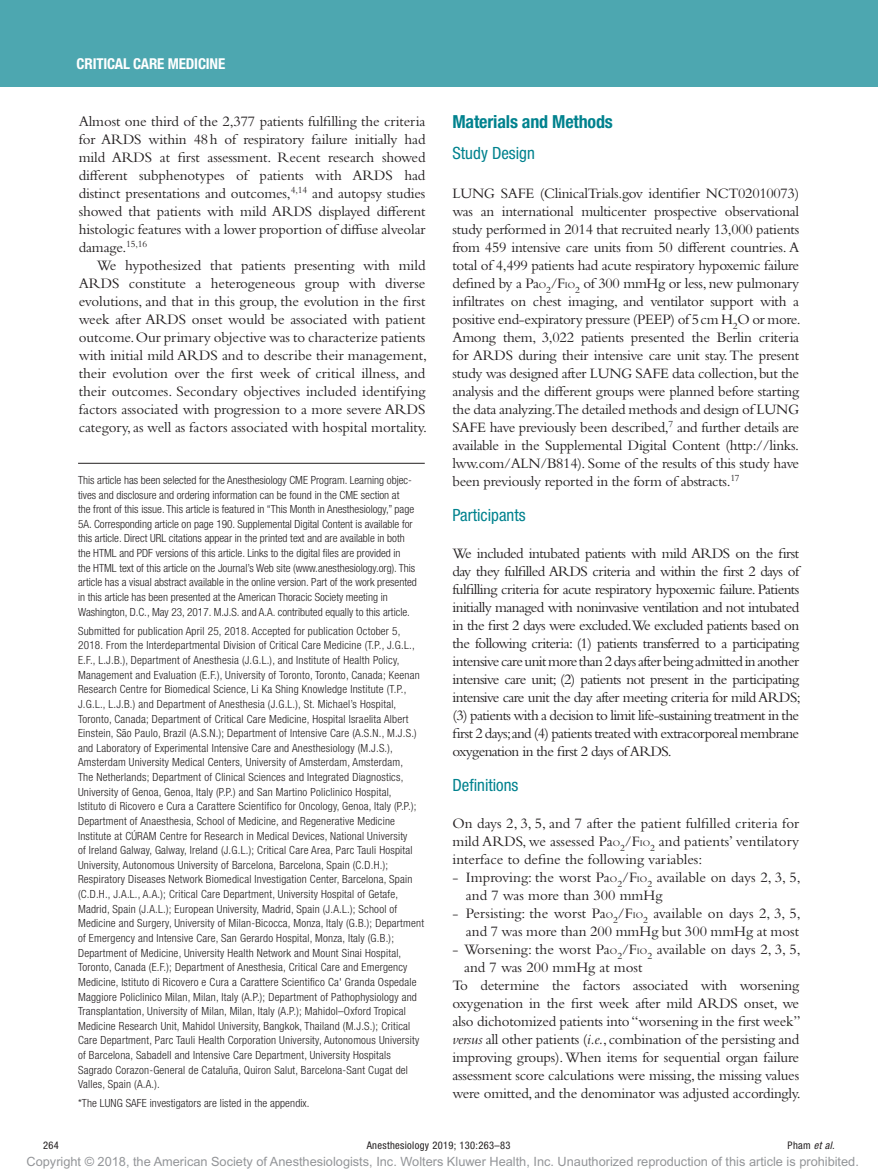
<style>
.page{position:relative;width:878px;height:1175px;background:#fff}
.page>*{position:absolute;margin:0;border:0;box-sizing:border-box;transform-origin:0 0}
.t1{font:700 condensed 18px "Helvetica Neue LT Std";letter-spacing:-.01em;color:#00828e}
.t2{font:condensed 16.8px "Helvetica Neue LT Std";color:#00828e}
.t3{font:15px/18px "Bembo Std";letter-spacing:-.015em;color:#231f20;text-align:justify}
.t4{font:700 condensed 15px "Helvetica Neue LT Std";letter-spacing:-.01em;color:#fff}
.t5{font:12.75px "Arial MT Std";color:#939598}
.t6{font:300 condensed 11.25px/14.5px "Helvetica Neue LT Std";letter-spacing:.02em;color:#231f20}
.t7{font:300 condensed 11.25px/14.7px "Helvetica Neue LT Std";color:#231f20}
.t8{font:condensed 10.5px "Helvetica Neue LT Std";letter-spacing:.03em;color:#231f20}
.t9{font:italic condensed 10.5px "Helvetica Neue LT Std";color:#231f20}
.s1{font-size:9px}
.s2{font-style:italic}
.s3{font-style:normal}
</style>
<div class="page">
<div style="left:0;top:0;width:878px;height:86px;background:#4da7b0"></div>
<hr style="left:78px;top:463px;width:347px;height:1px;background:#231f20">
<p class="t4" style="left:77px;top:54px;width:150px">Critical Care Medicine</p>
<p class="t3" style="left:79px;top:112px;width:348px">Almost one third of the 2,377 patients fulfilling the criteria for ARDS within 48h of respiratory failure initially had mild ARDS at first assessment. Recent research showed different subphenotypes of patients with ARDS had distinct presentations and outcomes,<sup>4,14</sup> and autopsy studies showed that patients with mild ARDS displayed different histologic features with a lower proportion of diffuse alveolar damage.<sup>15,16</sup></p>
<p class="t3" style="left:79px;top:256px;width:350px;text-indent:18px">We hypothesized that patients presenting with mild ARDS constitute a heterogeneous group with diverse evolutions, and that in this group, the evolution in the first week after ARDS onset would be associated with patient outcome. Our primary objective was to characterize patients with initial mild ARDS and to describe their management, their evolution over the first week of critical illness, and their outcomes. Secondary objectives included identifying factors associated with progression to a more severe ARDS category, as well as factors associated with hospital mortality.</p>
<p class="t7" style="left:78px;top:472px;width:340px">This article has been selected for the Anesthesiology CME Program. Learning objec&shy;tives and disclosure and ordering information can be found in the CME section at<br>the front of this issue. This article is featured in “This Month in Anesthesiology,” page 5A. Corresponding article on page 190. Supplemental Digital Content is available for this article. Direct URL citations appear in the printed text and are available in both the HTML and PDF versions of this article. Links to the digital files are provided in<br>the HTML text of this article on the Journal’s Web site (www.anesthesiology.org). This article has a visual abstract available in the online version. Part of the work presented in this article has been presented at the American Thoracic Society meeting in Washington, D.C., May 23, 2017. M.J.S. and A.A. contributed equally to this article.</p>
<p class="t6" style="left:78px;top:623px;width:347px">Submitted for publication April 25, 2018. Accepted for publication October 5, 2018. From the Interdepartmental Division of Critical Care Medicine (T.P., J.G.L., E.F., L.J.B.), Department of Anesthesia (J.G.L.), and Institute of Health Policy, Management and Evaluation (E.F.), University of Toronto, Toronto, Canada; Keenan Research Centre for Biomedical Science, Li Ka Shing Knowledge Institute (T.P., J.G.L., L.J.B.) and Department of Anesthesia (J.G.L.), St. Michael’s Hospital, Toronto, Canada; Department of Critical Care Medicine, Hospital Israelita Albert Einstein, São Paulo, Brazil (A.S.N.); Department of Intensive Care (A.S.N., M.J.S.) and Laboratory of Experimental Intensive Care and Anesthesiology (M.J.S.), Amsterdam University Medical Centers, University of Amsterdam, Amsterdam,<br>The Netherlands; Department of Clinical Sciences and Integrated Diagnostics, University of Genoa, Genoa, Italy (P.P.) and San Martino Policlinico Hospital,<br>Istituto di Ricovero e Cura a Carattere Scientifico for Oncology, Genoa, Italy (P.P.); Department of Anaesthesia, School of Medicine, and Regenerative Medicine Institute at CÚRAM Centre for Research in Medical Devices, National University<br>of Ireland Galway, Galway, Ireland (J.G.L.); Critical Care Area, Parc Tauli Hospital University, Autonomous University of Barcelona, Barcelona, Spain (C.D.H.); Respiratory Diseases Network Biomedical Investigation Center, Barcelona, Spain (C.D.H., J.A.L., A.A.); Critical Care Department, University Hospital of Getafe, Madrid, Spain (J.A.L.); European University, Madrid, Spain (J.A.L.); School of Medicine and Surgery, University of Milan-Bicocca, Monza, Italy (G.B.); Department of Emergency and Intensive Care, San Gerardo Hospital, Monza, Italy (G.B.); Department of Medicine, University Health Network and Mount Sinai Hospital, Toronto, Canada (E.F.); Department of Anesthesia, Critical Care and Emergency Medicine, Istituto di Ricovero e Cura a Carattere Scientifico Ca' Granda Ospedale Maggiore Policlinico Milan, Milan, Italy (A.P.); Department of Pathophysiology and Transplantation, University of Milan, Milan, Italy (A.P.); Mahidol–Oxford Tropical Medicine Research Unit, Mahidol University, Bangkok, Thailand (M.J.S.); Critical Care Department, Parc Tauli Health Corporation University, Autonomous University of Barcelona, Sabadell and Intensive Care Department, University Hospitals Sagrado Corazon-General de Cataluña, Quiron Salut, Barcelona-Sant Cugat del Valles, Spain (A.A.).</p>
<p class="t6" style="left:78px;top:1096px;width:233px">*The LUNG SAFE investigators are listed in the appendix.</p>
<p class="t1" style="left:452px;top:111px;width:162px">Materials and Methods</p>
<p class="t2" style="left:452px;top:143px;width:84px">Study Design</p>
<p class="t3" style="left:452px;top:184px;width:349px">LUNG SAFE (ClinicalTrials.gov identifier NCT02010073) was an international multicenter prospective observational study performed in 2014 that recruited nearly 13,000 patients from 459 intensive care units from 50 different countries. A total of 4,499 patients had acute respiratory hypoxemic failure defined by a Pa<span class="s1">O</span><sub>2</sub>/F<span class="s1">IO</span><sub>2</sub> of 300 mmHg or less, new pulmonary infiltrates on chest imaging, and ventilator support with a positive end-expiratory pressure (PEEP) of 5cm H<sub>2</sub>O or more.<br>Among them, 3,022 patients presented the Berlin criteria for ARDS during their intensive care unit stay. The present study was designed after LUNG SAFE data collection, but the analysis and the different groups were planned before starting the data analyzing.The detailed methods and design of LUNG SAFE have previously been described,<sup>7</sup> and further details are available in the Supplemental Digital Content (http://links. lww.com/ALN/B814). Some of the results of this study have been previously reported in the form of abstracts.<sup>17</sup></p>
<p class="t2" style="left:452px;top:505px;width:75px">Participants</p>
<p class="t3" style="left:452px;top:544px;width:349px">We included intubated patients with mild ARDS on the first day they fulfilled ARDS criteria and within the first 2 days of fulfilling criteria for acute respiratory hypoxemic failure. Patients initially managed with noninvasive ventilation and not intubated in the first 2 days were excluded.We excluded patients based on the following criteria: (1) patients transferred to a participating intensive care unit more than 2 days after being admitted in another intensive care unit; (2) patients not present in the participating intensive care unit the day after meeting criteria for mild ARDS; (3) patients with a decision to limit life-sustaining treatment in the first 2 days;and (4) patients treated with extracorporeal membrane oxygenation in the first 2 days of ARDS.</p>
<p class="t2" style="left:452px;top:775px;width:67px">Definitions</p>
<p class="t3" style="left:452px;top:814px;width:348px">On days 2, 3, 5, and 7 after the patient fulfilled criteria for mild ARDS, we assessed Pa<span class="s1">O</span><sub>2</sub>/F<span class="s1">IO</span><sub>2</sub> and patients’ ventilatory interface to define the following variables:</p>
<p class="t3" style="left:466px;top:868px;width:336px;text-indent:-13px">- Improving: the worst Pa<span class="s1">O</span><sub>2</sub>/F<span class="s1">IO</span><sub>2</sub> available on days 2, 3, 5, and 7 was more than 300 mmHg</p>
<p class="t3" style="left:452px;top:904px;width:350px;text-align:right">- Persisting: the worst Pa<span class="s1">O</span><sub>2</sub>/F<span class="s1">IO</span><sub>2</sub> available on days 2, 3, 5, and 7 was more than 200 mmHg but 300 mmHg at most</p>
<p class="t3" style="left:452px;top:940px;width:350px">- Worsening: the worst Pa<span class="s1">O</span><sub>2</sub>/F<span class="s1">IO</span><sub>2</sub> available on days 2, 3, 5,</p>
<p class="t3" style="left:464px;top:958px;width:180px">and 7 was 200 mmHg at most</p>
<p class="t3" style="left:452px;top:976px;width:348px">To determine the factors associated with worsening</p>
<p class="t3" style="left:452px;top:994px;width:348px">oxygenation in the first week after mild ARDS onset, we</p>
<p class="t3" style="left:452px;top:1012px;width:349px">also dichotomized patients into “worsening in the first week”</p>
<p class="t3" style="left:452px;top:1030px;width:348px"><span class="s2">versus</span> all other patients (<span class="s2">i.e.</span>, combination of the persisting and</p>
<p class="t3" style="left:452px;top:1048px;width:348px">improving groups). When items for sequential organ failure</p>
<p class="t3" style="left:452px;top:1066px;width:348px">assessment score calculations were missing, the missing values</p>
<p class="t3" style="left:452px;top:1084px;width:350px">were omitted, and the denominator was adjusted accordingly.</p>
<p class="t8" style="left:43px;top:1139px;width:17px">264</p>
<p class="t8" style="left:367px;top:1139px;width:145px">Anesthesiology 2019; 130:263–83</p>
<p class="t9" style="left:787px;top:1139px;width:49px"><span class="s3">Pham</span> et al.</p>
<p class="t5" style="left:27px;top:1154px;width:833px">Copyright © 2018, the American Society of Anesthesiologists, Inc. Wolters Kluwer Health, Inc. Unauthorized reproduction of this article is prohibited.</p>
</div>
